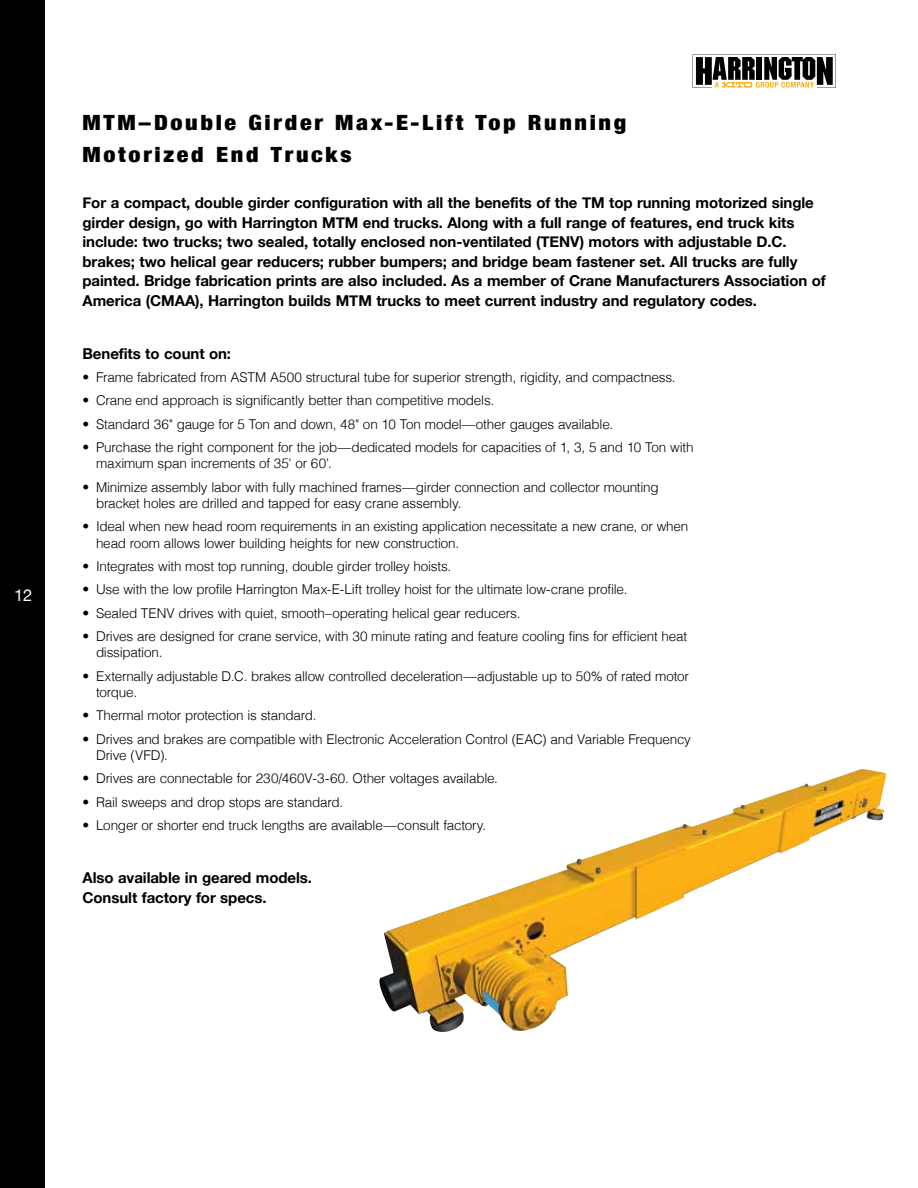
<style>
.page{position:relative;width:918px;height:1188px;background:#fff}
.page>*{position:absolute;margin:0;border:0;box-sizing:border-box;transform-origin:0 0}
.t1{font:900 condensed 21px/31.5px "Helvetica Neue";letter-spacing:.11em;color:#000;scale:1.15 1}
.t2{font:16.5px "Helvetica Neue";color:#fff}
.t3{font:700 15px/19.5px "Helvetica Neue";letter-spacing:-.005em;color:#000}
.t4{font:300 13.5px/16.5px "Helvetica";letter-spacing:-.015em;color:#000}
</style>
<div class="page">
<svg style="left:693px;top:55px;width:143px;height:33px"></svg>
<div style="left:0;top:0;width:45px;height:1188px;background:#000"></div>
<img style="left:379px;top:769px;width:507px;height:263px">
<p class="t2" style="left:14px;top:583px;width:20px">12</p>
<h1 class="t1" style="left:82px;top:106px;width:474px">MTM–Double Girder Max-E-Lift Top Running<br>Motorized End Trucks</h1>
<p class="t3" style="left:82px;top:193px;width:745px">For a compact, double girder configuration with all the benefits of the TM top running motorized single girder design, go with Harrington MTM end trucks. Along with a full range of features, end truck kits include: two trucks; two sealed, totally enclosed non-ventilated (TENV) motors with adjustable D.C. brakes; two helical gear reducers; rubber bumpers; and bridge beam fastener set. All trucks are fully painted. Bridge fabrication prints are also included. As a member of Crane Manufacturers Association of America (CMAA), Harrington builds MTM trucks to meet current industry and regulatory codes.</p>
<p class="t3" style="left:82px;top:344px;width:150px">Benefits to count on:</p>
<p class="t4" style="left:82px;top:368px;width:595px">• Frame fabricated from ASTM A500 structural tube for superior strength, rigidity, and compactness.</p>
<p class="t4" style="left:82px;top:391px;width:413px">• Crane end approach is significantly better than competitive models.</p>
<p class="t4" style="left:82px;top:415px;width:532px">• Standard 36" gauge for 5 Ton and down, 48" on 10 Ton model—other gauges available.</p>
<p class="t4" style="left:96px;top:438px;width:599px;text-indent:-14px">• Purchase the right component for the job—dedicated models for capacities of 1, 3, 5 and 10 Ton with maximum span increments of 35' or 60'.</p>
<p class="t4" style="left:96px;top:478px;width:564px;text-indent:-14px">• Minimize assembly labor with fully machined frames—girder connection and collector mounting bracket holes are drilled and tapped for easy crane assembly.</p>
<p class="t4" style="left:96px;top:517px;width:594px;text-indent:-14px">• Ideal when new head room requirements in an existing application necessitate a new crane, or when head room allows lower building heights for new construction.</p>
<p class="t4" style="left:82px;top:557px;width:370px">• Integrates with most top running, double girder trolley hoists.</p>
<p class="t4" style="left:82px;top:580px;width:546px">• Use with the low profile Harrington Max-E-Lift trolley hoist for the ultimate low-crane profile.</p>
<p class="t4" style="left:82px;top:604px;width:439px">• Sealed TENV drives with quiet, smooth–operating helical gear reducers.</p>
<p class="t4" style="left:96px;top:627px;width:593px;text-indent:-14px">• Drives are designed for crane service, with 30 minute rating and feature cooling fins for efficient heat dissipation.</p>
<p class="t4" style="left:96px;top:667px;width:594px;text-indent:-14px">• Externally adjustable D.C. brakes allow controlled deceleration—adjustable up to 50% of rated motor torque.</p>
<p class="t4" style="left:82px;top:706px;width:236px">• Thermal motor protection is standard.</p>
<p class="t4" style="left:96px;top:730px;width:596px;text-indent:-14px">• Drives and brakes are compatible with Electronic Acceleration Control (EAC) and Variable Frequency<br>Drive (VFD).</p>
<p class="t4" style="left:82px;top:769px;width:417px">• Drives are connectable for 230/460V-3-60. Other voltages available.</p>
<p class="t4" style="left:82px;top:793px;width:262px">• Rail sweeps and drop stops are standard.</p>
<p class="t4" style="left:82px;top:816px;width:405px">• Longer or shorter end truck lengths are available—consult factory.</p>
<p class="t3" style="left:82px;top:868px;width:231px">Also available in geared models.<br>Consult factory for specs.</p>
</div>
